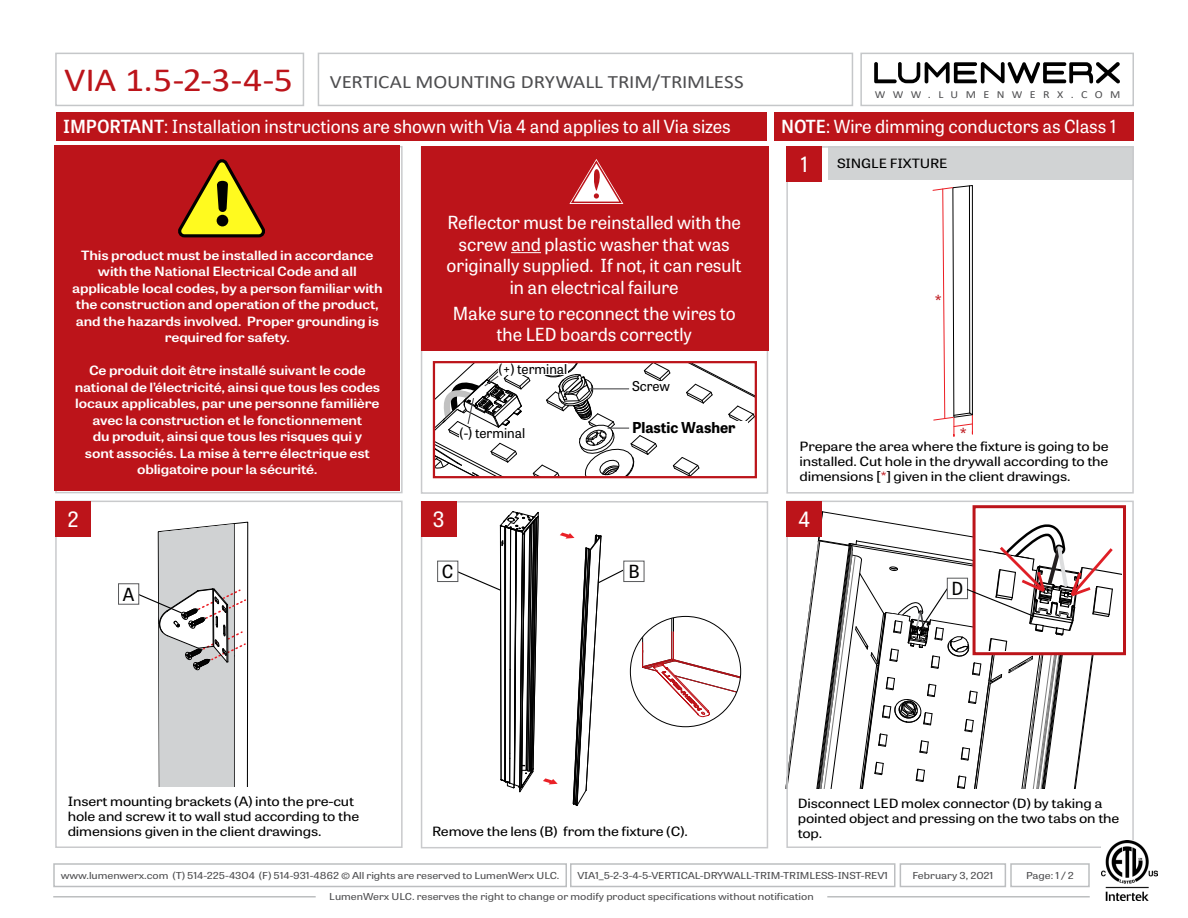
<style>
.page{position:relative;width:1188px;height:918px;background:#fff}
.page>*{position:absolute;margin:0;border:0;box-sizing:border-box;transform-origin:0 0}
.t1{font:21px "Tablet Gothic";color:#fff}
.t2{font:18.9px "Calibri";letter-spacing:-.005em;color:#4d4d4f;scale:1.11 1}
.t3{font:18px/21.6px "Tablet Gothic";color:#fff;text-align:center}
.t4{font:18px "Tablet Gothic";color:#000}
.t5{font:18px "Tablet Gothic";color:#bc141a}
.t6{font:700 15px "Tablet Gothic";color:#000}
.t7{font:13.5px "Tablet Gothic";color:#000}
.t8{font:600 12.75px/16.5px "Tablet Gothic";letter-spacing:-.01em;color:#fff;text-align:center;scale:1.18 1}
.t9{font:12.75px/15px "Tablet Gothic";letter-spacing:-.01em;color:#000;scale:1.18 1}
.t10{font:10.8px "Calibri";letter-spacing:.62em;color:#4d4d4f;scale:1.11 1}
.t11{font:9.6px "Tablet Gothic";color:#4d4d4f;scale:1.18 1}
.s1{font-size:34.05px;color:#bc141a}
.s2{font-weight:600}
.s3{color:#bc141a}
</style>
<div class="page">
<svg style="left:933px;top:185px;width:40px;height:252px"></svg>
<div style="left:973px;top:505px;width:153px;height:150px;background:#fff;border:3px solid #bc141a"></div>
<svg style="left:642px;top:616px;width:99px;height:111px"></svg>
<div style="left:828px;top:146px;width:306px;height:33px;background:#d1d3d4"></div>
<div style="left:421px;top:501px;width:347px;height:347px;border:2px solid #c9cacc"></div>
<div style="left:786px;top:501px;width:348px;height:347px;border:2px solid #c9cacc"></div>
<div style="left:860px;top:53px;width:274px;height:53px;border:2px solid #c5c7c9"></div>
<div style="left:55px;top:501px;width:348px;height:347px;border:2px solid #c9cacc"></div>
<div style="left:786px;top:146px;width:348px;height:348px;border:2px solid #c9cacc"></div>
<div style="left:55px;top:501px;width:36px;height:36px;background:#bc141a"></div>
<div style="left:421px;top:501px;width:36px;height:36px;background:#bc141a"></div>
<div style="left:786px;top:146px;width:36px;height:36px;background:#bc141a"></div>
<div style="left:786px;top:501px;width:36px;height:36px;background:#bc141a"></div>
<div style="left:53px;top:863px;width:514px;height:24px;border:2px solid #bcbec0"></div>
<div style="left:570px;top:863px;width:326px;height:24px;border:2px solid #bcbec0"></div>
<div style="left:900px;top:863px;width:106px;height:24px;border:2px solid #bcbec0"></div>
<div style="left:1010px;top:863px;width:80px;height:24px;border:2px solid #bcbec0"></div>
<img style="left:1101px;top:841px;width:57px;height:60px">
<hr style="left:53px;top:896px;width:263px;height:2px;background:#bcbec0">
<hr style="left:827px;top:896px;width:263px;height:2px;background:#bcbec0">
<div style="left:318px;top:53px;width:535px;height:53px;border:2px solid #c5c7c9"></div>
<div style="left:55px;top:53px;width:249px;height:53px;border:2px solid #c5c7c9"></div>
<svg style="left:874px;top:62px;width:246px;height:22px"></svg>
<div style="left:421px;top:146px;width:347px;height:204px;background:#bc141a"></div>
<hr style="left:511px;top:252px;width:30px;height:1px;background:#fff">
<svg style="left:569px;top:159px;width:55px;height:45px"></svg>
<div style="left:433px;top:361px;width:324px;height:117px;border:2px solid #bc141a"></div>
<svg style="left:434px;top:362px;width:320px;height:117px"></svg>
<div style="left:55px;top:146px;width:345px;height:345px;background:#bc141a"></div>
<svg style="left:178px;top:159px;width:87px;height:78px"></svg>
<div style="left:217px;top:215px;width:11px;height:11px;background:#000;border-radius:50%"></div>
<div style="left:56px;top:112px;width:711px;height:28px;background:#bc141a"></div>
<div style="left:774px;top:112px;width:360px;height:28px;background:#bc141a"></div>
<svg style="left:139px;top:521px;width:110px;height:265px"></svg>
<div style="left:118px;top:583px;width:21px;height:22px;border:1px solid #58595b"></div>
<div style="left:437px;top:561px;width:21px;height:21px;border:1px solid #58595b"></div>
<svg style="left:456px;top:511px;width:169px;height:370px"></svg>
<div style="left:623px;top:561px;width:21px;height:21px;border:1px solid #58595b"></div>
<svg style="left:785px;top:510px;width:336px;height:279px"></svg>
<h2 class="t2" style="left:64px;top:68px;width:614px"><span class="s1">VIA 1.5-2-3-4-5</span> VERTICAL MOUNTING DRYWALL TRIM/TRIMLESS</h2>
<p class="t10" style="left:875px;top:87px;width:223px">WWW.LUMENWERX.COM</p>
<h3 class="t3" style="left:63px;top:115px;width:669px"><span class="s2">IMPORTANT</span>: Installation instructions are shown with Via 4 and applies to all Via sizes</h3>
<h3 class="t3" style="left:781px;top:115px;width:337px"><span class="s2">NOTE</span>: Wire dimming conductors as Class 1</h3>
<p class="t8" style="left:72px;top:246px;width:265px">This product must be installed in accordance with the National Electrical Code and all applicable local codes, by a person familiar with the construction and operation of the product, and the hazards involved. Proper grounding is required for safety.</p>
<p class="t8" style="left:75px;top:362px;width:260px">Ce produit doit être installé suivant le code national de l’électricité, ainsi que tous les codes locaux applicables, par une personne familière avec la construction et le fonctionnement<br>du produit, ainsi que tous les risques qui y<br>sont associés. La mise à terre électrique est obligatoire pour la sécurité.</p>
<h3 class="t3" style="left:447px;top:211px;width:297px">Reflector must be reinstalled with the screw and plastic washer that was originally supplied. If not, it can result in an electrical failure</h3>
<h3 class="t3" style="left:453px;top:302px;width:284px">Make sure to reconnect the wires to the LED boards correctly</h3>
<p class="t7" style="left:632px;top:377px;width:40px">Screw</p>
<p class="t7" style="left:499px;top:360px;width:70px">(+) terminal</p>
<p class="t7" style="left:460px;top:424px;width:67px">(-) terminal</p>
<p class="t6" style="left:632px;top:417px;width:105px">Plastic Washer</p>
<h1 class="t1" style="left:68px;top:504px;width:13px">2</h1>
<h1 class="t1" style="left:433px;top:505px;width:13px">3</h1>
<h3 class="t4" style="left:123px;top:582px;width:13px">A</h3>
<h3 class="t4" style="left:442px;top:559px;width:13px">C</h3>
<h3 class="t4" style="left:628px;top:559px;width:13px">B</h3>
<h1 class="t1" style="left:801px;top:150px;width:9px">1</h1>
<p class="t9" style="left:837px;top:156px;width:95px">SINGLE FIXTURE</p>
<h3 class="t5" style="left:935px;top:289px;width:9px">*</h3>
<h3 class="t5" style="left:960px;top:422px;width:9px">*</h3>
<p class="t9" style="left:799px;top:438px;width:264px;text-align:justify">Prepare the area where the fixture is going to be installed. Cut hole in the drywall according to the dimensions [<span class="s3">*</span>] given in the client drawings.</p>
<h1 class="t1" style="left:799px;top:504px;width:13px">4</h1>
<h3 class="t4" style="left:952px;top:576px;width:13px">D</h3>
<p class="t9" style="left:68px;top:793px;width:249px">Insert mounting brackets (A) into the pre-cut hole and screw it to wall stud according to the dimensions given in the client drawings.</p>
<p class="t9" style="left:432px;top:823px;width:218px">Remove the lens (B) from the fixture (C).</p>
<p class="t9" style="left:798px;top:795px;width:274px">Disconnect LED molex connector (D) by taking a pointed object and pressing on the two tabs on the top.</p>
<p class="t11" style="left:61px;top:869px;width:424px">www.lumenwerx.com (T) 514-225-4304 (F) 514-931-4862 © All rights are reserved to LumenWerx ULC.</p>
<p class="t11" style="left:578px;top:869px;width:265px">VIA1_5-2-3-4-5-VERTICAL-DRYWALL-TRIM-TRIMLESS-INST-REV1</p>
<p class="t11" style="left:912px;top:869px;width:70px">February 3, 2021</p>
<p class="t11" style="left:1026px;top:869px;width:42px">Page: 1 / 2</p>
<p class="t11" style="left:329px;top:889px;width:412px">LumenWerx ULC. reserves the right to change or modify product specifications without notification</p>
</div>
